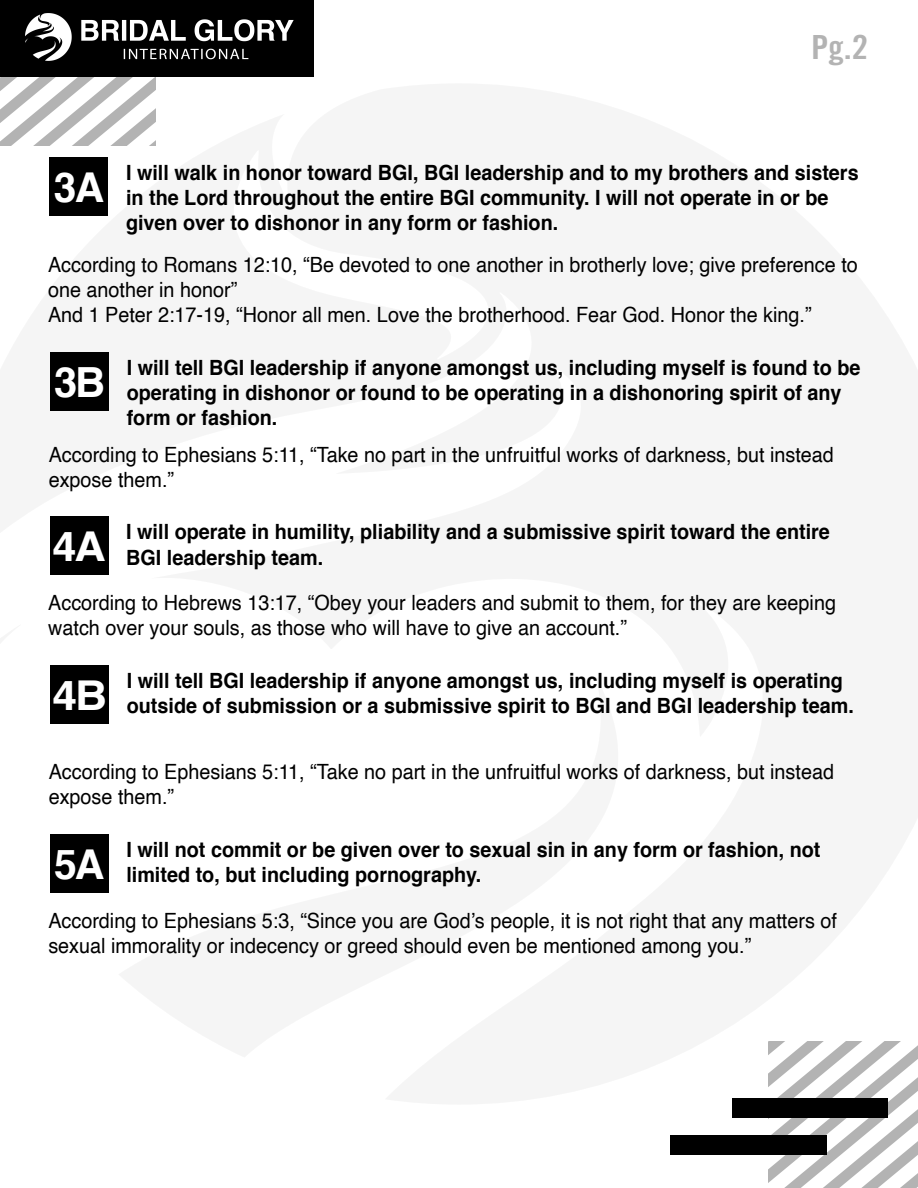
<style>
.page{position:relative;width:918px;height:1188px;background:#fff}
.page>*{position:absolute;margin:0;border:0;box-sizing:border-box;transform-origin:0 0}
.t1{font:700 41.55px "Helvetica";color:#fff}
.t2{font:700 41.1px "Helvetica";letter-spacing:-.045em;color:#fff}
.t3{font:700 41.1px "Helvetica";letter-spacing:-.045em;color:#fff;scale:1.05 1}
.t4{font:700 41.1px "Helvetica";letter-spacing:-.045em;color:#fff;scale:1.08 1}
.t5{font:36px "Alternate Got No 2 D";color:#b3b3b3;scale:1.22 1}
.t6{font:700 21px/25.2px "Helvetica";color:#000;scale:.94 1}
.t7{font:21px/25.2px "Helvetica";color:#000;scale:.94 1}
</style>
<div class="page">
<svg style="left:0;top:77px;width:155px;height:69px"></svg>
<div style="left:0;top:0;width:314px;height:77px;background:#000"></div>
<svg style="left:768px;top:1041px;width:150px;height:147px"></svg>
<div style="left:670px;top:1135px;width:157px;height:20px;background:#000"></div>
<div style="left:732px;top:1098px;width:155px;height:19px;background:#000"></div>
<img style="left:25px;top:14px;width:268px;height:47px">
<div style="left:50px;top:352px;width:59px;height:59px;background:#000"></div>
<div style="left:49px;top:157px;width:59px;height:59px;background:#000"></div>
<div style="left:50px;top:517px;width:58px;height:58px;background:#000"></div>
<div style="left:50px;top:665px;width:59px;height:59px;background:#000"></div>
<div style="left:50px;top:834px;width:59px;height:59px;background:#000"></div>
<h3 class="t5" style="left:812px;top:28px;width:48px">Pg.2</h3>
<h2 class="t2" style="left:54px;top:154px;width:52px">3A</h2>
<p class="t6" style="left:126px;top:160px;width:781px">I will walk in honor toward BGI, BGI leadership and to my brothers and sisters in the Lord throughout the entire BGI community. I will not operate in or be given over to dishonor in any form or fashion.</p>
<p class="t7" style="left:48px;top:252px;width:863px">According to Romans 12:10, “Be devoted to one another in brotherly love; give preference to one another in honor”<br>And 1 Peter 2:17-19, “Honor all men. Love the brotherhood. Fear God. Honor the king.”</p>
<h1 class="t1" style="left:54px;top:349px;width:53px">3B</h1>
<p class="t6" style="left:127px;top:355px;width:782px">I will tell BGI leadership if anyone amongst us, including myself is found to be operating in dishonor or found to be operating in a dishonoring spirit of any form or fashion.</p>
<p class="t7" style="left:49px;top:443px;width:837px">According to Ephesians 5:11, “Take no part in the unfruitful works of darkness, but instead expose them.”</p>
<h2 class="t3" style="left:52px;top:514px;width:52px">4A</h2>
<p class="t6" style="left:126px;top:520px;width:750px">I will operate in humility, pliability and a submissive spirit toward the entire<br>BGI leadership team.</p>
<p class="t7" style="left:48px;top:591px;width:840px">According to Hebrews 13:17, “Obey your leaders and submit to them, for they are keeping watch over your souls, as those who will have to give an account.”</p>
<h2 class="t4" style="left:53px;top:662px;width:52px">4B</h2>
<p class="t6" style="left:127px;top:668px;width:775px">I will tell BGI leadership if anyone amongst us, including myself is operating outside of submission or a submissive spirit to BGI and BGI leadership team.</p>
<p class="t7" style="left:49px;top:759px;width:837px">According to Ephesians 5:11, “Take no part in the unfruitful works of darkness, but instead expose them.”</p>
<h2 class="t2" style="left:54px;top:831px;width:52px">5A</h2>
<p class="t6" style="left:126px;top:837px;width:740px">I will not commit or be given over to sexual sin in any form or fashion, not limited to, but including pornography.</p>
<p class="t7" style="left:48px;top:908px;width:840px">According to Ephesians 5:3, “Since you are God’s people, it is not right that any matters of sexual immorality or indecency or greed should even be mentioned among you.”</p>
</div>
